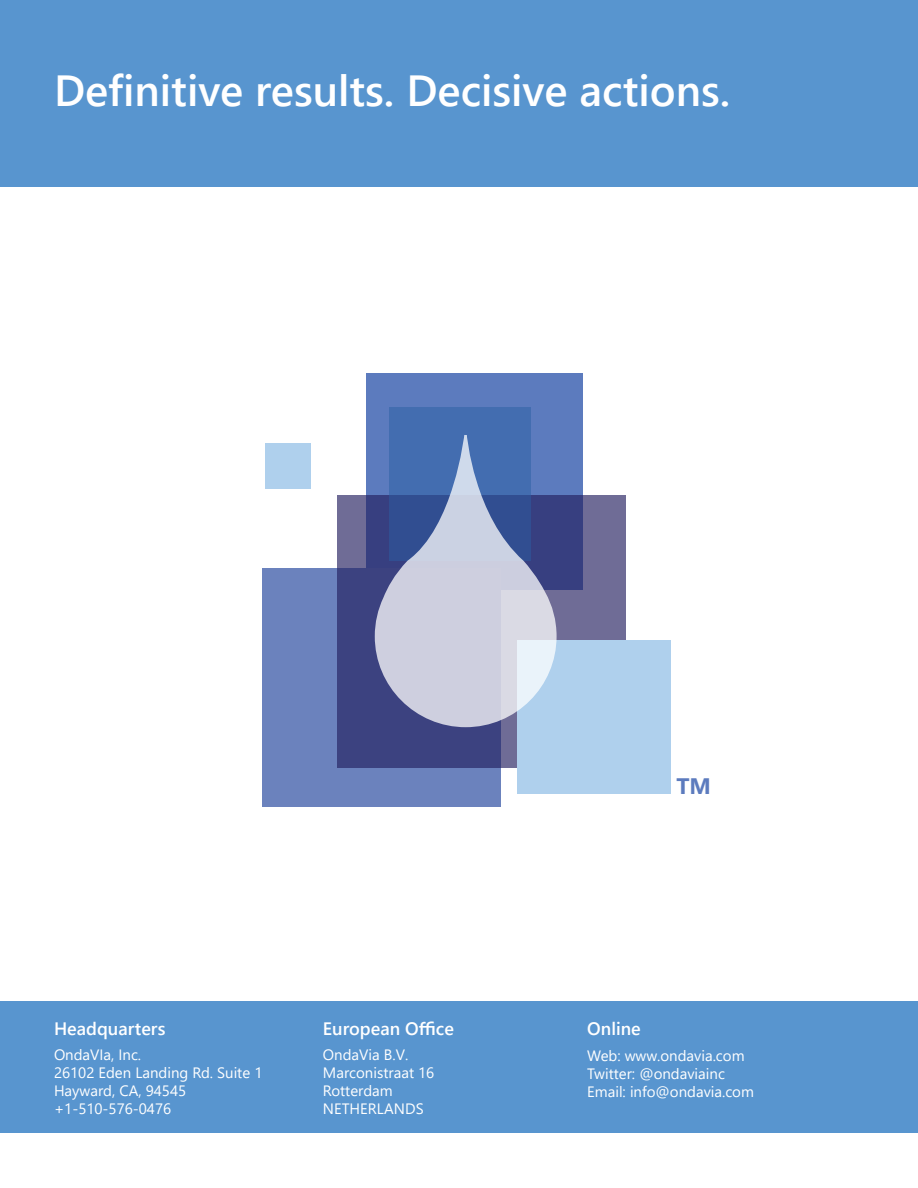
<style>
.page{position:relative;width:918px;height:1188px;background:#fff}
.page>*{position:absolute;margin:0;border:0;box-sizing:border-box;transform-origin:0 0}
.t1{font:600 43.5px "Segoe UI";color:#fff}
.t2{font:700 22.35px "Segoe UI";color:#5c7bbe}
.t3{font:600 18px "Segoe UI";color:#fff}
.t4{font:15px/18px "Segoe UI";color:#fff}
</style>
<div class="page">
<div style="left:0;top:1001px;width:918px;height:132px;background:#5895cf"></div>
<div style="left:0;top:0;width:918px;height:186px;background:#5895cf"></div>
<div style="left:265px;top:443px;width:46px;height:46px;background:#afd0ed"></div>
<div style="left:367px;top:374px;width:216px;height:216px;background:#5c7bbe"></div>
<div style="left:262px;top:568px;width:239px;height:238px;background:#6b82bd"></div>
<svg style="left:337px;top:495px;width:289px;height:272px;fill:#3c4280"></svg>
<div style="left:389px;top:407px;width:142px;height:154px;background:#436db0"></div>
<div style="left:518px;top:640px;width:153px;height:154px;background:#afd0ed"></div>
<svg style="left:375px;top:435px;width:182px;height:292px"></svg>
<h1 class="t1" style="left:54px;top:50px;width:678px">Definitive results. Decisive actions.</h1>
<p class="t3" style="left:54px;top:1011px;width:113px">Headquarters</p>
<p class="t4" style="left:54px;top:1044px;width:210px">OndaVIa, Inc.<br>26102 Eden Landing Rd. Suite 1<br>Hayward, CA, 94545 +1-510-576-0476</p>
<p class="t3" style="left:323px;top:1011px;width:133px">European Office</p>
<p class="t4" style="left:323px;top:1045px;width:113px">OndaVia B.V.<br>Marconistraat 16<br>Rotterdam<br>NETHERLANDS</p>
<h2 class="t2" style="left:676px;top:770px;width:36px">TM</h2>
<p class="t3" style="left:587px;top:1011px;width:55px">Online</p>
<p class="t4" style="left:587px;top:1045px;width:168px">Web: www.ondavia.com<br>Twitter: @ondaviainc<br>Email: info@ondavia.com</p>
</div>
